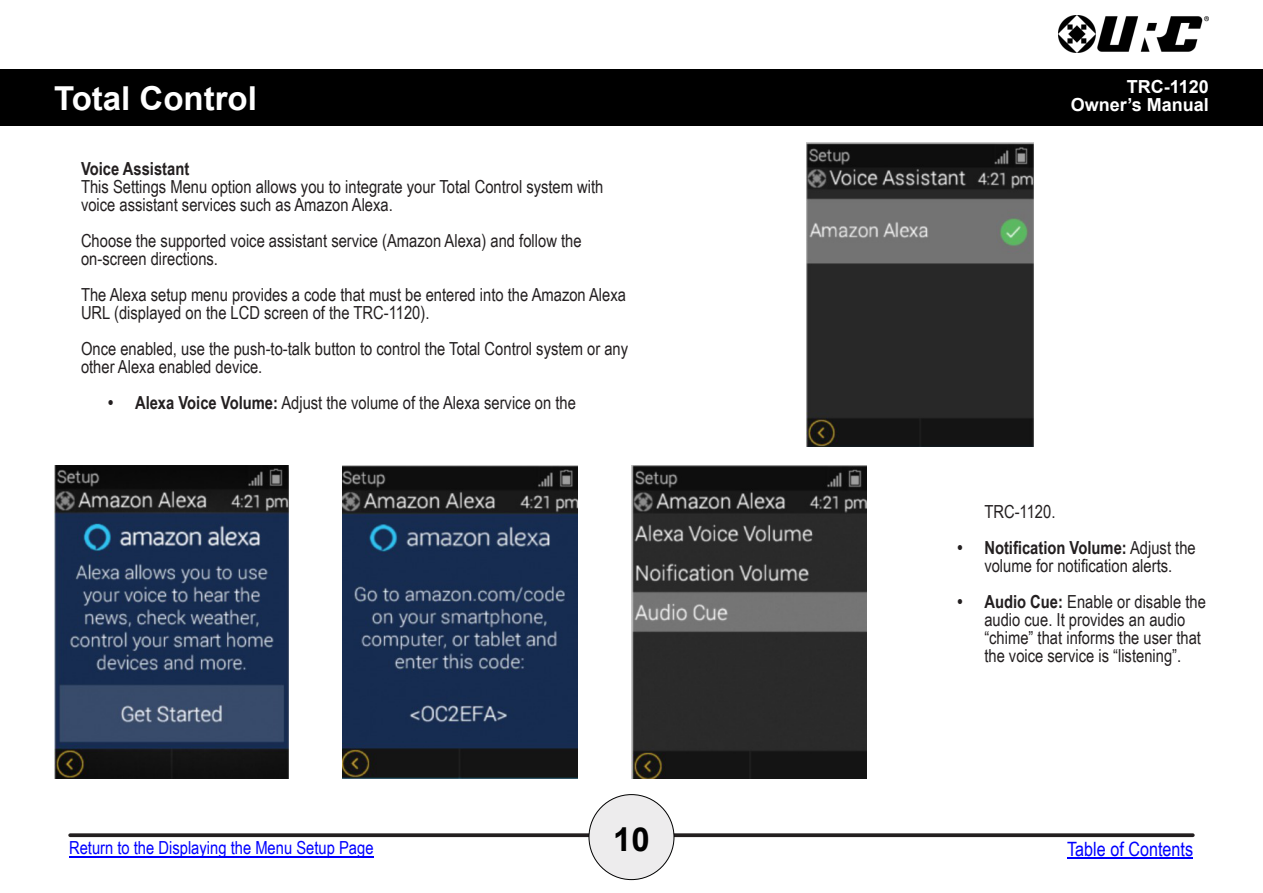
<style>
.page{position:relative;width:1263px;height:893px;background:#fff}
.page>*{position:absolute;margin:0;border:0;box-sizing:border-box;transform-origin:0 0}
.t1{font:700 33px "Arial";color:#fff}
.t2{font:700 33px "Arial";color:#000}
.t3{font:19.65px "Arial Narrow";color:#00f}
.t4{font:18px/18px "Arial Narrow";color:#231f20}
.t5{font:18px "Arial Narrow";color:#00f}
.t6{font:700 18px/18.6px "Arial";color:#fff;text-align:right}
.t7{font:700 18px "Arial Narrow";color:#231f20}
.s1{font-weight:700}
</style>
<div class="page">
<svg style="left:70px;top:833px;width:1123px;height:4px;background:#353132"></svg>
<div style="left:589px;top:794px;width:85px;height:86px;background:#edeced;border:1px solid #000;border-radius:50%"></div>
<div style="left:0;top:70px;width:1263px;height:56px;background:#000"></div>
<img style="left:1059px;top:15px;width:150px;height:38px">
<hr style="left:69px;top:856px;width:305px;height:1px;background:#00f">
<hr style="left:1067px;top:858px;width:126px;height:1px;background:#00f">
<img style="left:807px;top:143px;width:227px;height:303px">
<img style="left:54px;top:465px;width:234px;height:314px">
<img style="left:343px;top:465px;width:234px;height:314px">
<img style="left:631px;top:465px;width:235px;height:314px">
<h1 class="t1" style="left:54px;top:86px;width:204px">Total Control</h1>
<p class="t6" style="left:1071px;top:79px;width:140px">TRC-1120<br>Owner’s Manual</p>
<p class="t7" style="left:81px;top:162px;width:110px">Voice Assistant</p>
<p class="t4" style="left:81px;top:179px;width:524px">This Settings Menu option allows you to integrate your Total Control system with voice assistant services such as Amazon Alexa.</p>
<p class="t4" style="left:81px;top:233px;width:502px">Choose the supported voice assistant service (Amazon Alexa) and follow the on-screen directions.</p>
<p class="t4" style="left:81px;top:287px;width:546px">The Alexa setup menu provides a code that must be entered into the Amazon Alexa<br>URL (displayed on the LCD screen of the TRC-1120).</p>
<p class="t4" style="left:81px;top:341px;width:549px">Once enabled, use the push-to-talk button to control the Total Control system or any other Alexa enabled device.</p>
<p class="t4" style="left:108px;top:395px;width:469px"><span class="s1">• Alexa Voice Volume:</span> Adjust the volume of the Alexa service on the</p>
<p class="t5" style="left:69px;top:841px;width:306px">Return to the Displaying the Menu Setup Page</p>
<h1 class="t2" style="left:613px;top:827px;width:38px">10</h1>
<p class="t4" style="left:984px;top:504px;width:73px">TRC-1120.</p>
<p class="t4" style="left:957px;top:540px;width:240px;text-align:center"><span class="s1">• Notification Volume:</span> Adjust the volume for notification alerts.</p>
<p class="t4" style="left:984px;top:594px;width:223px;text-indent:-27px"><span class="s1">• Audio Cue:</span> Enable or disable the audio cue. It provides an audio “chime” that informs the user that the voice service is “listening”.</p>
<p class="t3" style="left:1067px;top:841px;width:127px">Table of Contents</p>
</div>
